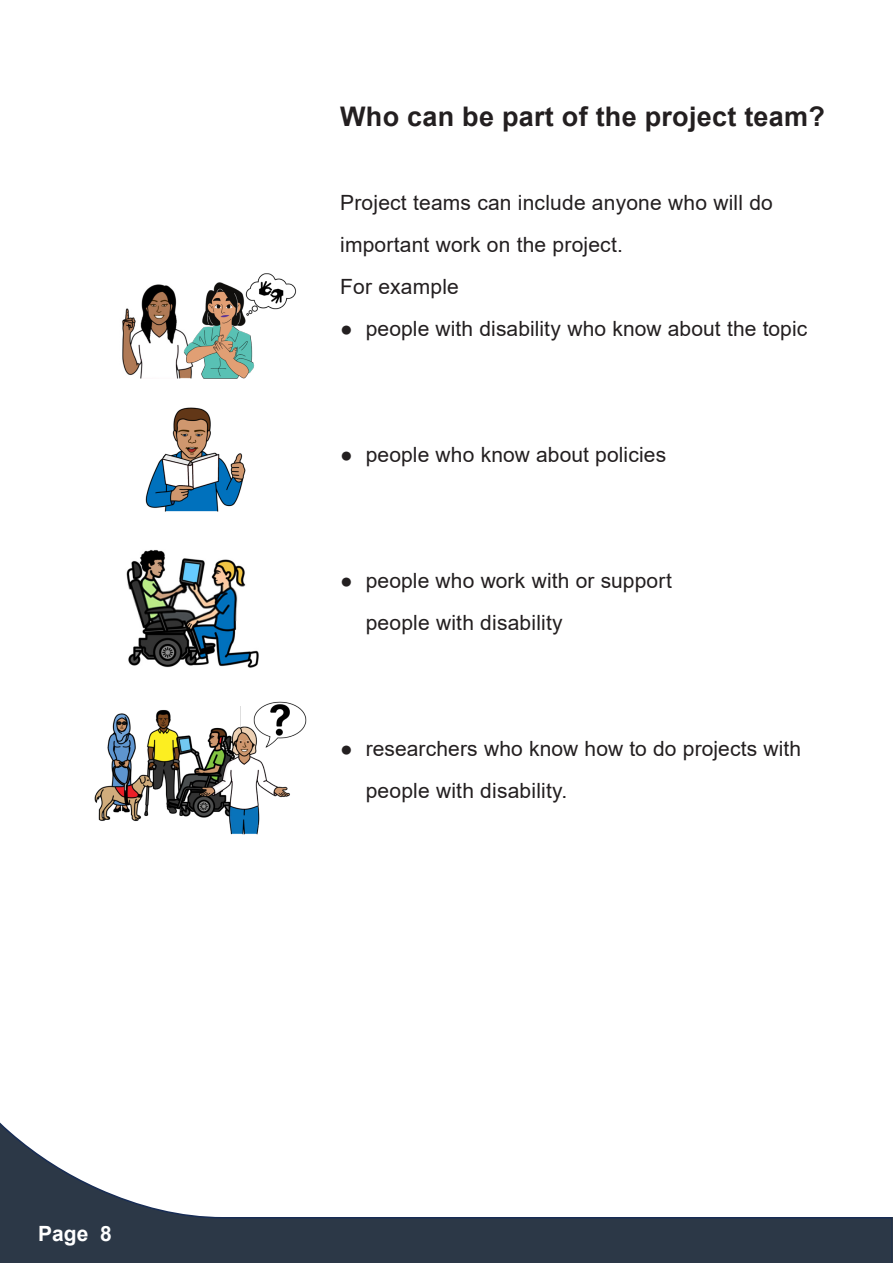
<style>
.page{position:relative;width:893px;height:1263px;background:#fff}
.page>*{position:absolute;margin:0;border:0;box-sizing:border-box;transform-origin:0 0}
.t1{font:700 27px "Arial";letter-spacing:.01em;color:#231f20}
.t2{font:21px/42px "Arial";letter-spacing:.01em;color:#231f20}
.t3{font:700 21px "Arial";color:#fff}
</style>
<div class="page">
<svg style="left:0;top:1122px;width:891px;height:141px"></svg>
<svg style="left:891px;top:1217px;width:2px;height:46px"></svg>
<img style="left:122px;top:284px;width:51px;height:95px">
<img style="left:173px;top:273px;width:124px;height:106px">
<img style="left:145px;top:407px;width:101px;height:105px">
<img style="left:126px;top:550px;width:133px;height:118px">
<img style="left:94px;top:706px;width:196px;height:129px">
<img style="left:253px;top:701px;width:54px;height:52px">
<p class="t3" style="left:38px;top:1218px;width:75px">Page 8</p>
<h2 class="t1" style="left:340px;top:97px;width:486px">Who can be part of the project team?</h2>
<p class="t2" style="left:340px;top:181px;width:434px">Project teams can include anyone who will do important work on the project.</p>
<p class="t2" style="left:340px;top:265px;width:120px">For example</p>
<p class="t2" style="left:340px;top:307px;width:469px">● people with disability who know about the topic</p>
<p class="t2" style="left:340px;top:433px;width:328px">● people who know about policies</p>
<p class="t2" style="left:366px;top:559px;width:308px;text-indent:-26px">● people who work with or support people with disability</p>
<p class="t2" style="left:366px;top:727px;width:437px;text-indent:-26px">● researchers who know how to do projects with people with disability.</p>
</div>
